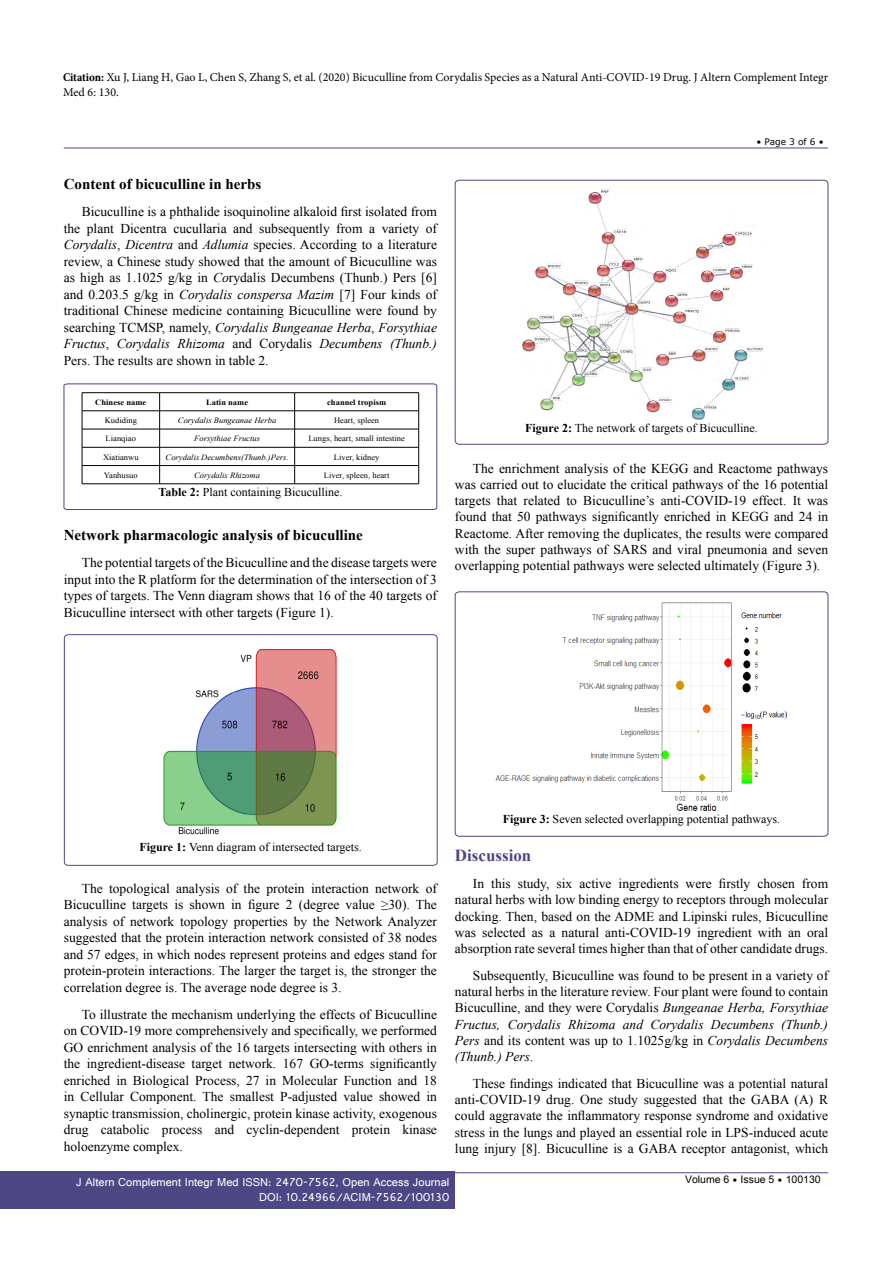
<style>
.page{position:relative;width:893px;height:1263px;background:#fff}
.page>*{position:absolute;margin:0;border:0;box-sizing:border-box;transform-origin:0 0}
.t1{font:700 16.95px "Times New Roman";color:#4d4785}
.t2{font:700 15px "Times New Roman";color:#000}
.t3{font:13.5px/16.5px "Times New Roman";color:#000;text-align:justify}
.t4{font:12px "Times New Roman";color:#000}
.t5{font:12px/15px "Minion Pro";color:#000}
.t6{font:12px/14.2px "Gautami";color:#fff;text-align:right}
.t7{font:10.5px "Arial Unicode MS";color:#000}
.t8{font:9px "MS Reference Sans Serif";color:#000}
.t9{font:8.1px "Times New Roman";color:#000;scale:1.06 1}
.t10{font:italic 8.1px "Times New Roman";color:#000;scale:1.06 1}
.t11{font:700 8.1px "Times New Roman";color:#000;scale:1.06 1}
.s1{font-weight:700;font-stretch:condensed}
.s2{font-style:italic}
.s3{font-weight:700}
.s4{font-family:"MS Reference Sans Serif";font-size:9px}
</style>
<div class="page">
<hr style="left:64px;top:148px;width:764px;height:1px;background:#4d4785">
<hr style="left:64px;top:1172px;width:764px;height:1px;background:#4d4785">
<div style="left:0;top:1171px;width:455px;height:38px;background:#4d4785"></div>
<svg style="left:64px;top:383px;width:373px;height:127px"></svg>
<hr style="left:82px;top:392px;width:78px;height:1px;background:#000">
<hr style="left:160px;top:392px;width:135px;height:1px;background:#000">
<hr style="left:295px;top:392px;width:124px;height:1px;background:#000">
<hr style="left:82px;top:410px;width:78px;height:1px;background:#000">
<hr style="left:160px;top:410px;width:135px;height:1px;background:#000">
<hr style="left:295px;top:410px;width:124px;height:1px;background:#000">
<hr style="left:82px;top:429px;width:78px;height:1px;background:#000">
<hr style="left:160px;top:429px;width:135px;height:1px;background:#000">
<hr style="left:295px;top:429px;width:124px;height:1px;background:#000">
<hr style="left:82px;top:447px;width:78px;height:1px;background:#000">
<hr style="left:160px;top:447px;width:135px;height:1px;background:#000">
<hr style="left:295px;top:447px;width:124px;height:1px;background:#000">
<hr style="left:82px;top:465px;width:78px;height:1px;background:#000">
<svg style="left:82px;top:393px;width:1px;height:90px"></svg>
<hr style="left:160px;top:465px;width:135px;height:1px;background:#000">
<svg style="left:159px;top:393px;width:1px;height:90px"></svg>
<hr style="left:295px;top:465px;width:124px;height:1px;background:#000">
<svg style="left:294px;top:393px;width:1px;height:90px"></svg>
<svg style="left:418px;top:393px;width:1px;height:90px"></svg>
<hr style="left:82px;top:483px;width:78px;height:1px;background:#000">
<hr style="left:160px;top:483px;width:135px;height:1px;background:#000">
<hr style="left:295px;top:483px;width:124px;height:1px;background:#000">
<svg style="left:64px;top:634px;width:374px;height:232px"></svg>
<img style="left:160px;top:644px;width:181px;height:194px">
<div style="left:455px;top:180px;width:373px;height:264px;border:1px solid #4d4785;border-radius:4px"></div>
<img style="left:522px;top:189px;width:242px;height:231px">
<svg style="left:455px;top:591px;width:373px;height:246px"></svg>
<img style="left:495px;top:599px;width:293px;height:212px">
<p class="t5" style="left:63px;top:69px;width:767px"><span class="s1">Citation:</span> Xu J, Liang H, Gao L, Chen S, Zhang S, et al. (2020) Bicuculline from Corydalis Species as a Natural Anti-COVID-19 Drug. J Altern Complement Integr<br>Med 6: 130.</p>
<p class="t2" style="left:64px;top:174px;width:199px">Content of bicuculline in herbs</p>
<p class="t3" style="left:64px;top:203px;width:375px;text-indent:18px">Bicuculline is a phthalide isoquinoline alkaloid first isolated from the plant Dicentra cucullaria and subsequently from a variety of <span class="s2">Corydalis</span>, <span class="s2">Dicentra</span> and <span class="s2">Adlumia</span> species. According to a literature review, a Chinese study showed that the amount of Bicuculline was as high as 1.1025 g/kg in <span class="s2">Co</span>rydalis Decumbens (Thunb.) Pers [6] and 0.203.5 g/kg in <span class="s2">Corydalis conspersa Mazim</span> [7] Four kinds of traditional Chinese medicine containing Bicuculline were found by searching TCMSP, namely, <span class="s2">Corydalis Bungeanae Herba</span>, <span class="s2">Forsythiae Fructus</span>, <span class="s2">Corydalis Rhizoma</span> and Corydalis <span class="s2">Decumbens (Thunb.)<br></span>Pers. The results are shown in table 2.</p>
<p class="t11" style="left:95px;top:396px;width:50px">Chinese name</p>
<p class="t11" style="left:206px;top:396px;width:41px">Latin name</p>
<p class="t11" style="left:327px;top:396px;width:57px">channel tropism</p>
<p class="t9" style="left:105px;top:415px;width:32px">Kudiding</p>
<p class="t10" style="left:178px;top:415px;width:94px">Corydalis Bungeanae Herba</p>
<p class="t9" style="left:334px;top:415px;width:44px">Heart, spleen</p>
<p class="t9" style="left:106px;top:433px;width:30px">Lianqiao</p>
<p class="t10" style="left:194px;top:433px;width:64px">Forsythiae Fructus</p>
<p class="t9" style="left:308px;top:433px;width:93px">Lungs, heart, small intestine</p>
<p class="t9" style="left:103px;top:451px;width:35px">Xiatianwu</p>
<p class="t10" style="left:166px;top:451px;width:118px">Corydalis Decumbens(Thunb.)Pers.</p>
<p class="t9" style="left:334px;top:451px;width:45px">Liver, kidney</p>
<p class="t9" style="left:104px;top:470px;width:33px">Yanhusuo</p>
<p class="t10" style="left:194px;top:469px;width:64px">Corydalis Rhizoma</p>
<p class="t9" style="left:324px;top:470px;width:63px">Liver, spleen, heart</p>
<p class="t4" style="left:158px;top:483px;width:185px"><span class="s3">Table 2:</span> Plant containing Bicuculline.</p>
<p class="t2" style="left:64px;top:525px;width:301px">Network pharmacologic analysis of bicuculline</p>
<p class="t3" style="left:64px;top:554px;width:375px;text-indent:18px">The potential targets of the Bicuculline and the disease targets were input into the R platform for the determination of the intersection of 3 types of targets. The Venn diagram shows that 16 of the 40 targets of Bicuculline intersect with other targets (Figure 1).</p>
<p class="t8" style="left:756px;top:136px;width:69px">• Page 3 of 6 •</p>
<p class="t4" style="left:525px;top:420px;width:234px"><span class="s3">Figure 2:</span> The network of targets of Bicuculline.</p>
<p class="t3" style="left:455px;top:460px;width:375px;text-indent:18px">The enrichment analysis of the KEGG and Reactome pathways was carried out to elucidate the critical pathways of the 16 potential targets that related to Bicuculline’s anti-COVID-19 effect. It was found that 50 pathways significantly enriched in KEGG and 24 in Reactome. After removing the duplicates, the results were compared with the super pathways of SARS and viral pneumonia and seven overlapping potential pathways were selected ultimately (Figure 3).</p>
<p class="t4" style="left:139px;top:839px;width:224px"><span class="s3">Figure 1:</span> Venn diagram of intersected targets.</p>
<p class="t3" style="left:64px;top:880px;width:375px;text-indent:18px">The topological analysis of the protein interaction network of Bicuculline targets is shown in figure 2 (degree value ≥30). The analysis of network topology properties by the Network Analyzer suggested that the protein interaction network consisted of 38 nodes and 57 edges, in which nodes represent proteins and edges stand for protein-protein interactions. The larger the target is, the stronger the correlation degree is. The average node degree is 3.</p>
<p class="t3" style="left:64px;top:1006px;width:375px;text-indent:18px">To illustrate the mechanism underlying the effects of Bicuculline on COVID-19 more comprehensively and specifically, we performed GO enrichment analysis of the 16 targets intersecting with others in the ingredient-disease target network. 167 GO-terms significantly enriched in Biological Process, 27 in Molecular Function and 18 in Cellular Component. The smallest P-adjusted value showed in synaptic transmission, cholinergic, protein kinase activity, exogenous drug catabolic process and cyclin-dependent protein kinase holoenzyme complex.</p>
<p class="t4" style="left:503px;top:811px;width:279px"><span class="s3">Figure 3:</span> Seven selected overlapping potential pathways.</p>
<p class="t1" style="left:455px;top:844px;width:78px">Discussion</p>
<p class="t3" style="left:455px;top:875px;width:375px;text-indent:18px">In this study, six active ingredients were firstly chosen from natural herbs with low binding energy to receptors through molecular docking. Then, based on the ADME and Lipinski rules, Bicuculline was selected as a natural anti-COVID-19 ingredient with an oral absorption rate several times higher than that of other candidate drugs.</p>
<p class="t3" style="left:455px;top:967px;width:375px;text-indent:18px">Subsequently, Bicuculline was found to be present in a variety of natural herbs in the literature review. Four plant were found to contain Bicuculline, and they were Corydalis <span class="s2">Bungeanae Herba, Forsythiae Fructus, Corydalis Rhizoma and Corydalis Decumbens (Thunb.)<br>Pers</span> and its content was up to 1.1025g/kg in <span class="s2">Corydalis Decumbens (Thunb.) Pers</span>.</p>
<p class="t3" style="left:455px;top:1075px;width:375px;text-indent:18px">These findings indicated that Bicuculline was a potential natural anti-COVID-19 drug. One study suggested that the GABA (A) R could aggravate the inflammatory response syndrome and oxidative stress in the lungs and played an essential role in LPS-induced acute lung injury [8]. Bicuculline is a GABA receptor antagonist, which</p>
<p class="t6" style="left:76px;top:1175px;width:375px">J Altern Complement Integr Med ISSN: 2470-7562, Open Access Journal<br>DOI: 10.24966/ACIM-7562/100130</p>
<p class="t7" style="left:685px;top:1172px;width:137px">Volume 6 <span class="s4">•</span> Issue 5 <span class="s4">•</span> 100130</p>
</div>
